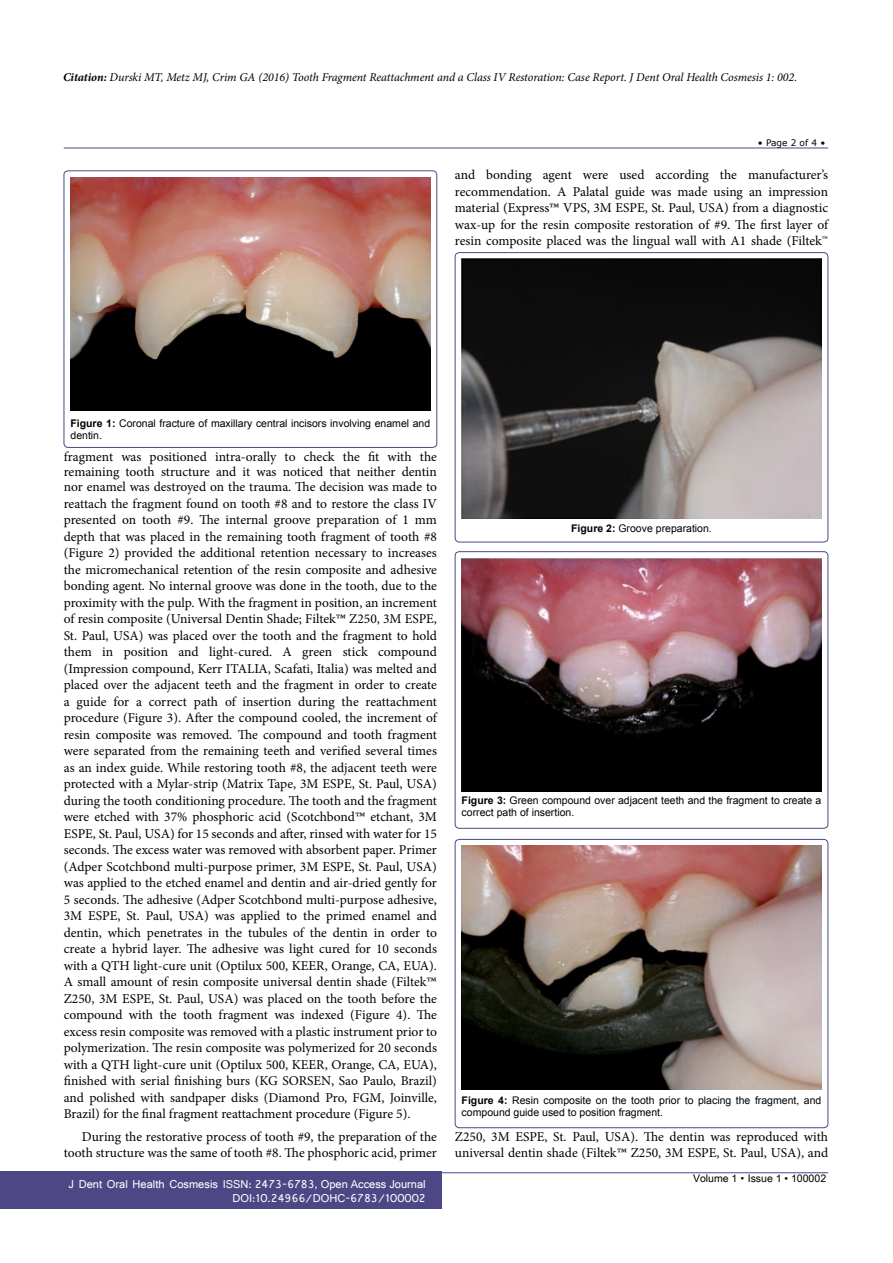
<style>
.page{position:relative;width:893px;height:1263px;background:#fff}
.page>*{position:absolute;margin:0;border:0;box-sizing:border-box;transform-origin:0 0}
.t1{font:13.5px/16.5px "Minion Pro";color:#000;text-align:justify}
.t2{font:italic 12px "Minion Pro";letter-spacing:-.005em;color:#000}
.t3{font:12px/14.2px "Shruti";color:#fff;text-align:right}
.t4{font:10.5px/12px "Arial";color:#000}
.t5{font:10.5px "Arial Unicode MS";color:#000}
.t6{font:9px "MS Reference Sans Serif";color:#000}
.s1{font-weight:700}
.s2{font-size:22.5px}
.s3{font-family:"Batang"}
</style>
<div class="page">
<hr style="left:64px;top:148px;width:764px;height:1px;background:#4d4785">
<hr style="left:64px;top:1172px;width:764px;height:1px;background:#4d4785">
<div style="left:0;top:1171px;width:441px;height:38px;background:#4d4785"></div>
<div style="left:64px;top:171px;width:373px;height:277px;border:1px solid #4d4785;border-radius:4px"></div>
<div style="left:455px;top:252px;width:373px;height:290px;border:1px solid #4d4785;border-radius:4px"></div>
<div style="left:455px;top:551px;width:373px;height:277px;border:1px solid #4d4785;border-radius:4px"></div>
<div style="left:455px;top:839px;width:373px;height:289px;border:1px solid #4d4785;border-radius:4px"></div>
<img style="left:70px;top:177px;width:360px;height:234px">
<img style="left:462px;top:259px;width:359px;height:259px">
<img style="left:462px;top:558px;width:359px;height:233px">
<img style="left:462px;top:846px;width:359px;height:243px">
<p class="t2" style="left:63px;top:69px;width:736px"><span class="s1">Citation:</span> Durski MT, Metz MJ, Crim GA (2016) Tooth Fragment Reattachment and a Class IV Restoration: Case Report. J Dent Oral Health Cosmesis 1: 002.</p>
<p class="t6" style="left:758px;top:137px;width:69px">• Page 2 of 4 •</p>
<p class="t1" style="left:455px;top:167px;width:375px">and bonding agent were used according the manufacturer’s recommendation. A Palatal guide was made using an impression material (Express<span class="s2">™</span> VPS, 3M ESPE, St. Paul, USA) from a diagnostic wax-up for the resin composite restoration of #9. The first layer of resin composite placed was the lingual wall with A1 shade (Filtek™</p>
<p class="t4" style="left:70px;top:418px;width:361px"><span class="s1">Figure 1:</span> Coronal fracture of maxillary central incisors involving enamel and dentin.</p>
<p class="t1" style="left:64px;top:450px;width:375px;line-height:15px">fragment was positioned intra-orally to check the fit with the remaining tooth structure and it was noticed that neither dentin nor enamel was destroyed on the trauma. The decision was made to</p>
<p class="t1" style="left:64px;top:495px;width:375px">reattach the fragment found on tooth #8 and to restore the class IV presented on tooth #9. The internal groove preparation of 1 mm depth that was placed in the remaining tooth fragment of tooth #8 (Figure 2) provided the additional retention necessary to increases the micromechanical retention of the resin composite and adhesive bonding agent. No internal groove was done in the tooth, due to the proximity with the pulp. With the fragment in position, an increment of resin composite (Universal Dentin Shade; Filtek<span class="s2">™</span> Z250, 3M ESPE, St. Paul, USA) was placed over the tooth and the fragment to hold them in position and light-cured. A green stick compound (Impression compound, Kerr ITALIA, Scafati, Italia) was melted and placed over the adjacent teeth and the fragment in order to create a guide for a correct path of insertion during the reattachment procedure (Figure 3). After the compound cooled, the increment of resin composite was removed. The compound and tooth fragment were separated from the remaining teeth and verified several times as an index guide. While restoring tooth #8, the adjacent teeth were protected with a Mylar-strip (Matrix Tape, 3M ESPE, St. Paul, USA) during the tooth conditioning procedure. The tooth and the fragment were etched with 37% phosphoric acid (Scotchbond<span class="s2">™</span> etchant, 3M ESPE, St. Paul, USA) for 15 seconds and after, rinsed with water for 15 seconds. The excess water was removed with absorbent paper. Primer (Adper Scotchbond multi-purpose primer, 3M ESPE, St. Paul, USA) was applied to the etched enamel and dentin and air-dried gently for 5 seconds. The adhesive (Adper Scotchbond multi-purpose adhesive, 3M ESPE, St. Paul, USA) was applied to the primed enamel and dentin, which penetrates in the tubules of the dentin in order to create a hybrid layer. The adhesive was light cured for 10 seconds with a QTH light-cure unit (Optilux 500, KEER, Orange, CA, EUA).<br>A small amount of resin composite universal dentin shade (Filtek<span class="s2">™ </span>Z250, 3M ESPE, St. Paul, USA) was placed on the tooth before the compound with the tooth fragment was indexed (Figure 4). The excess resin composite was removed with a plastic instrument prior to polymerization. The resin composite was polymerized for 20 seconds with a QTH light-cure unit (Optilux 500, KEER, Orange, CA, EUA), finished with serial finishing burs (KG SORSEN, Sao Paulo, Brazil) and polished with sandpaper disks (Diamond Pro, FGM, Joinville, Brazil) for the final fragment reattachment procedure (Figure 5).</p>
<p class="t1" style="left:64px;top:1128px;width:375px;text-align:right">During the restorative process of tooth #9, the preparation of the tooth structure was the same of tooth #8. The phosphoric acid, primer</p>
<p class="t3" style="left:69px;top:1176px;width:359px">J Dent Oral Health Cosmesis ISSN: 2473-6783, Open Access Journal<br>DOI:10.24966/DOHC-6783/100002</p>
<p class="t4" style="left:571px;top:522px;width:142px"><span class="s1">Figure 2:</span> Groove preparation.</p>
<p class="t4" style="left:462px;top:794px;width:361px"><span class="s1">Figure 3:</span> Green compound over adjacent teeth and the fragment to create a correct path of insertion.</p>
<p class="t4" style="left:462px;top:1094px;width:361px"><span class="s1">Figure 4:</span> Resin composite on the tooth prior to placing the fragment, and compound guide used to position fragment.</p>
<p class="t1" style="left:455px;top:1128px;width:375px">Z250, 3M ESPE, St. Paul, USA). The dentin was reproduced with universal dentin shade (Filtek<span class="s2">™</span> Z250, 3M ESPE, St. Paul, USA), and</p>
<p class="t5" style="left:693px;top:1170px;width:135px">Volume 1 <span class="s3">•</span> Issue 1 • 100002</p>
</div>
